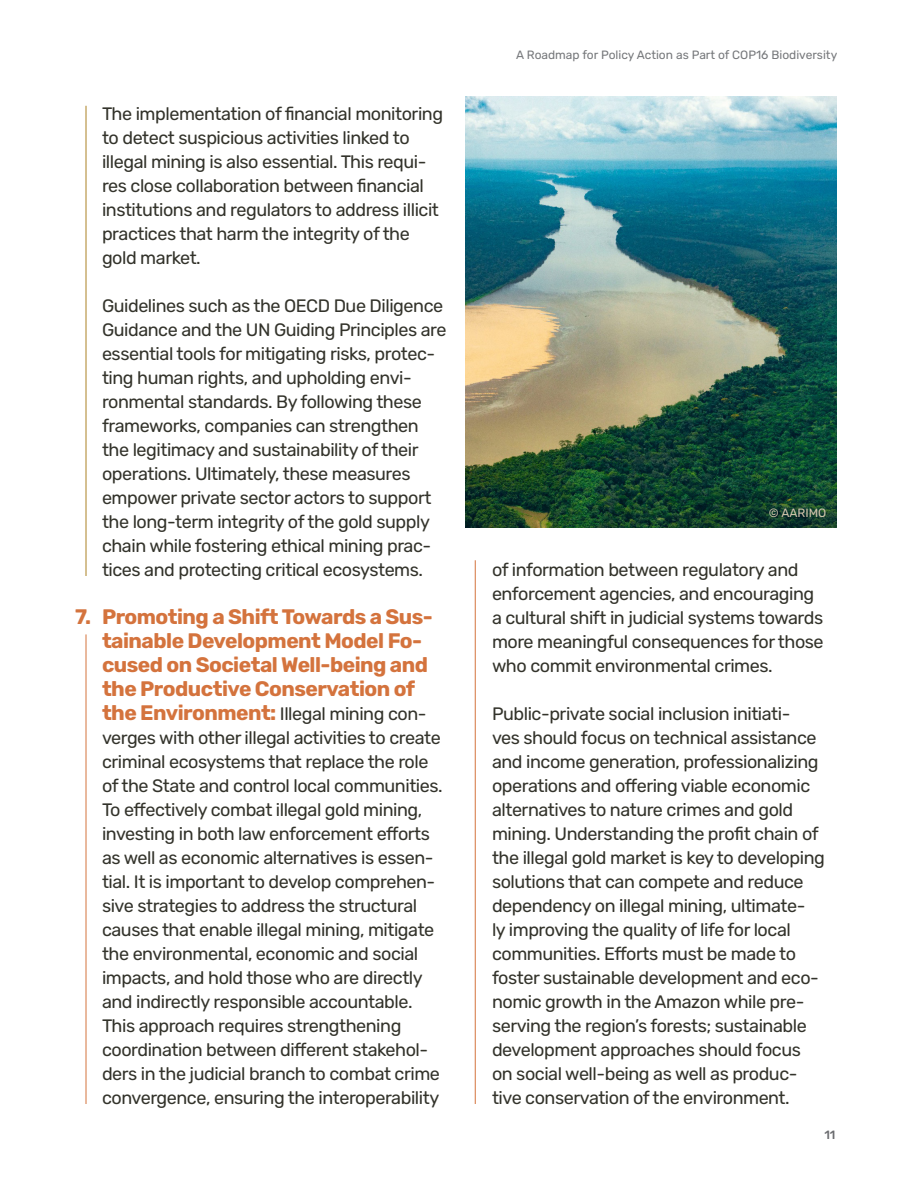
<style>
.page{position:relative;width:918px;height:1188px;background:#fff}
.page>*{position:absolute;margin:0;border:0;box-sizing:border-box;transform-origin:0 0}
.t1{font:700 21px/24px "Rubik";letter-spacing:-.025em;color:#d4733d}
.t2{font:18px/24px "Rubik";letter-spacing:-.025em;color:#33332b}
.t3{font:12px "Rubik";color:#76787b}
.t4{font:12px "Rubik";color:#d4c7ad}
.t5{font:500 12px "Rubik";color:#6c6d70}
.s1{font-weight:700;font-size:21px;color:#d4733d}
</style>
<div class="page">
<img style="left:465px;top:96px;width:372px;height:432px">
<hr style="left:86px;top:106px;width:1px;height:470px;background:#ab8224">
<hr style="left:86px;top:634px;width:1px;height:470px;background:#d4733d">
<hr style="left:475px;top:560px;width:1px;height:544px;background:#d4733d">
<p class="t2" style="left:102px;top:102px;width:343px">The implementation of financial monitoring to detect suspicious activities linked to illegal mining is also essential. This requi&shy;res close collaboration between financial institutions and regulators to address illicit practices that harm the integrity of the gold market.</p>
<p class="t2" style="left:102px;top:294px;width:346px">Guidelines such as the OECD Due Diligence Guidance and the UN Guiding Principles are essential tools for mitigating risks, protec&shy;ting human rights, and upholding envi&shy;ronmental standards. By following these frameworks, companies can strengthen the legitimacy and sustainability of their operations. Ultimately, these measures empower private sector actors to support the long-term integrity of the gold supply chain while fostering ethical mining prac&shy;tices and protecting critical ecosystems.</p>
<p class="t1" style="left:102px;top:605px;width:332px;text-indent:-27px">7. Promoting a Shift Towards a Sus&shy;tainable Development Model Fo&shy;cused on Societal Well-being and the Productive Conservation of</p>
<p class="t2" style="left:102px;top:702px;width:342px"><span class="s1">the Environment:</span> Illegal mining con&shy;verges with other illegal activities to create criminal ecosystems that replace the role of the State and control local communities.<br>To effectively combat illegal gold mining, investing in both law enforcement efforts as well as economic alternatives is essen&shy;tial. It is important to develop comprehen&shy;sive strategies to address the structural causes that enable illegal mining, mitigate the environmental, economic and social impacts, and hold those who are directly and indirectly responsible accountable.<br>This approach requires strengthening coordination between different stakehol&shy;ders in the judicial branch to combat crime convergence, ensuring the interoperability</p>
<p class="t3" style="left:516px;top:48px;width:323px">A Roadmap for Policy Action as Part of COP16 Biodiversity</p>
<p class="t4" style="left:769px;top:506px;width:59px">© AARIMO</p>
<p class="t2" style="left:492px;top:558px;width:333px">of information between regulatory and enforcement agencies, and encouraging a cultural shift in judicial systems towards more meaningful consequences for those who commit environmental crimes.</p>
<p class="t2" style="left:492px;top:702px;width:334px">Public-private social inclusion initiati-<br>ves should focus on technical assistance and income generation, professionalizing operations and offering viable economic alternatives to nature crimes and gold mining. Understanding the profit chain of the illegal gold market is key to developing solutions that can compete and reduce dependency on illegal mining, ultimate-<br>ly improving the quality of life for local communities. Efforts must be made to foster sustainable development and eco&shy;nomic growth in the Amazon while pre&shy;serving the region’s forests; sustainable development approaches should focus on social well-being as well as produc&shy;tive conservation of the environment.</p>
<p class="t5" style="left:824px;top:1128px;width:13px">11</p>
</div>
